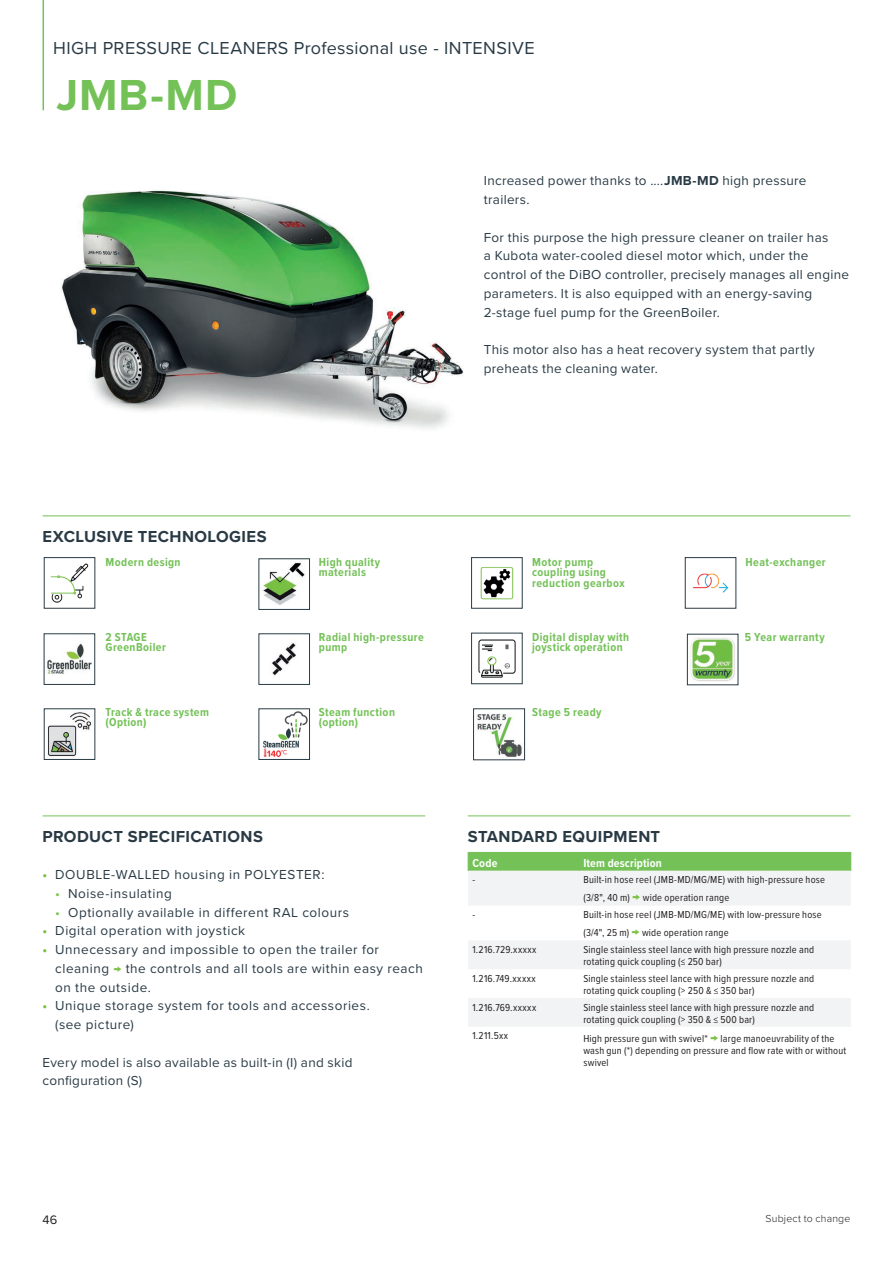
<style>
.page{position:relative;width:893px;height:1263px;background:#fff}
.page>*{position:absolute;margin:0;border:0;box-sizing:border-box;transform-origin:0 0}
.t1{font:700 45px "Proxima Nova";color:#74c158}
.t2{font:18px "Proxima Nova";letter-spacing:.02em;color:#293a45}
.t3{font:700 16.5px "Proxima Nova";letter-spacing:.025em;color:#293a45}
.t4{font:13.5px/18.8px "Proxima Nova";letter-spacing:.02em;color:#2a3b46}
.t5{font:13.5px/18.8px "Proxima Nova";letter-spacing:.04em;color:#293a45}
.t6{font:12.75px "Proxima Nova";color:#231f20}
.t7{font:700 12px/10.5px "Proxima Nova Cond";letter-spacing:.035em;color:#74c158}
.t8{font:700 12px "Proxima Nova Cond";letter-spacing:.015em;color:#fff}
.t9{font:10.5px/12px "Proxima Nova Cond";letter-spacing:.02em;color:#231f20}
.t10{font:10.5px "Proxima Nova Cond";letter-spacing:.04em;color:#231f20}
.t11{font:300 10.5px "Proxima Nova";letter-spacing:.02em;color:#231f20}
.s1{font-weight:700}
.s2{font-weight:700;color:#7bc144}
.s3{color:#7bc144}
.s4{font-family:"Proxima Nova";font-size:13.5px;color:#7bc144}
</style>
<div class="page">
<hr style="left:43px;top:0;width:1px;height:110px;background:#74c158">
<hr style="left:43px;top:516px;width:807px;height:1px;background:#74c158">
<hr style="left:43px;top:816px;width:382px;height:1px;background:#74c158">
<hr style="left:468px;top:816px;width:382px;height:1px;background:#74c158">
<svg style="left:468px;top:871px;width:383px;height:156px;fill:#f2f3f4"></svg>
<div style="left:468px;top:852px;width:383px;height:19px;background:#74c158"></div>
<img style="left:61px;top:190px;width:402px;height:238px">
<img style="left:50px;top:563px;width:39px;height:40px">
<img style="left:263px;top:562px;width:42px;height:43px">
<div style="left:259px;top:559px;width:51px;height:51px;border:1px solid #293a45"></div>
<img style="left:480px;top:567px;width:34px;height:33px">
<div style="left:471px;top:557px;width:51px;height:51px;border:1px solid #293a45"></div>
<img style="left:692px;top:573px;width:37px;height:20px">
<div style="left:685px;top:557px;width:51px;height:51px;border:1px solid #293a45"></div>
<img style="left:270px;top:642px;width:26px;height:34px">
<div style="left:259px;top:634px;width:51px;height:51px;border:1px solid #293a45"></div>
<img style="left:478px;top:639px;width:38px;height:39px">
<div style="left:471px;top:633px;width:51px;height:51px;border:1px solid #293a45"></div>
<img style="left:47px;top:712px;width:44px;height:45px">
<img style="left:476px;top:714px;width:46px;height:44px">
<div style="left:473px;top:709px;width:52px;height:51px;border:1px solid #293a45"></div>
<img style="left:47px;top:643px;width:45px;height:31px">
<div style="left:44px;top:634px;width:51px;height:51px;border:1px solid #293a45"></div>
<img style="left:263px;top:711px;width:45px;height:46px">
<div style="left:259px;top:709px;width:51px;height:51px;border:1px solid #293a45"></div>
<img style="left:690px;top:638px;width:45px;height:43px">
<h2 class="t2" style="left:53px;top:35px;width:483px">HIGH PRESSURE CLEANERS Professional use - INTENSIVE</h2>
<h1 class="t1" style="left:56px;top:62px;width:183px">JMB-MD</h1>
<p class="t4" style="left:484px;top:171px;width:324px">Increased power thanks to ....<span class="s1">JMB-MD</span> high pressure trailers.</p>
<p class="t4" style="left:484px;top:227px;width:367px">For this purpose the high pressure cleaner on trailer has<br>a Kubota water-cooled diesel motor which, under the control of the DiBO controller, precisely manages all engine parameters. It is also equipped with an energy-saving 2-stage fuel pump for the GreenBoiler.</p>
<p class="t4" style="left:484px;top:340px;width:332px">This motor also has a heat recovery system that partly preheats the cleaning water.</p>
<h3 class="t3" style="left:43px;top:524px;width:226px">EXCLUSIVE TECHNOLOGIES</h3>
<p class="t7" style="left:106px;top:556px;width:77px">Modern design</p>
<p class="t7" style="left:319px;top:556px;width:63px">High quality materials</p>
<p class="t7" style="left:532px;top:556px;width:94px">Motor pump coupling using reduction gearbox</p>
<p class="t7" style="left:745px;top:556px;width:82px">Heat-exchanger</p>
<p class="t7" style="left:106px;top:631px;width:62px">2 STAGE<br>GreenBoiler</p>
<p class="t7" style="left:319px;top:631px;width:106px">Radial high-pressure pump</p>
<p class="t7" style="left:532px;top:631px;width:99px">Digital display with joystick operation</p>
<p class="t7" style="left:745px;top:632px;width:81px">5 Year warranty</p>
<p class="t7" style="left:106px;top:706px;width:105px">Track &amp; trace system (Option)</p>
<p class="t7" style="left:319px;top:706px;width:78px">Steam function (option)</p>
<p class="t7" style="left:532px;top:706px;width:71px">Stage 5 ready</p>
<h3 class="t3" style="left:43px;top:824px;width:222px">PRODUCT SPECIFICATIONS</h3>
<h3 class="t3" style="left:468px;top:824px;width:194px">STANDARD EQUIPMENT</h3>
<p class="t5" style="left:43px;top:865px;width:283px"><span class="s2">•</span> DOUBLE-WALLED housing in POLYESTER:</p>
<p class="t5" style="left:55px;top:883px;width:118px"><span class="s3">•</span> Noise-insulating</p>
<p class="t5" style="left:55px;top:902px;width:295px"><span class="s3">•</span> Optionally available in different RAL colours</p>
<p class="t5" style="left:43px;top:921px;width:204px"><span class="s2">•</span> Digital operation with joystick</p>
<p class="t5" style="left:55px;top:940px;width:369px;text-indent:-13px"><span class="s2">•</span> Unnecessary and impossible to open the trailer for cleaning <span class="s3">→</span> the controls and all tools are within easy reach on the outside.</p>
<p class="t5" style="left:55px;top:996px;width:316px;text-indent:-13px"><span class="s2">•</span> Unique storage system for tools and accessories. (see picture)</p>
<p class="t4" style="left:43px;top:1052px;width:311px">Every model is also available as built-in (I) and skid configuration (S)</p>
<p class="t8" style="left:472px;top:854px;width:27px">Code</p>
<p class="t8" style="left:583px;top:854px;width:80px">Item description</p>
<p class="t9" style="left:472px;top:873px;width:4px">-</p>
<p class="t9" style="left:583px;top:870px;width:243px;line-height:18px">Built-in hose reel (JMB-MD/MG/ME) with high-pressure hose (3/8", 40 m) <span class="s4">→</span> wide operation range</p>
<p class="t9" style="left:472px;top:908px;width:4px">-</p>
<p class="t9" style="left:583px;top:905px;width:240px;line-height:18px">Built-in hose reel (JMB-MD/MG/ME) with low-pressure hose (3/4", 25 m) <span class="s4">→</span> wide operation range</p>
<p class="t10" style="left:472px;top:942px;width:66px">1.216.729.xxxxx</p>
<p class="t9" style="left:583px;top:943px;width:232px">Single stainless steel lance with high pressure nozzle and rotating quick coupling (≤ 250 bar)</p>
<p class="t10" style="left:472px;top:970px;width:65px">1.216.749.xxxxx</p>
<p class="t9" style="left:583px;top:972px;width:232px">Single stainless steel lance with high pressure nozzle and rotating quick coupling (&gt; 250 &amp; ≤ 350 bar)</p>
<p class="t10" style="left:472px;top:999px;width:65px">1.216.769.xxxxx</p>
<p class="t9" style="left:583px;top:1001px;width:232px">Single stainless steel lance with high pressure nozzle and rotating quick coupling (&gt; 350 &amp; ≤ 500 bar)</p>
<p class="t9" style="left:472px;top:1029px;width:37px">1.211.5xx</p>
<p class="t9" style="left:583px;top:1032px;width:264px">High pressure gun with swivel* <span class="s4">→</span> large manoeuvrability of the wash gun (*) depending on pressure and flow rate with or without swivel</p>
<p class="t6" style="left:43px;top:1210px;width:16px">46</p>
<p class="t11" style="left:765px;top:1210px;width:86px">Subject to change</p>
</div>
